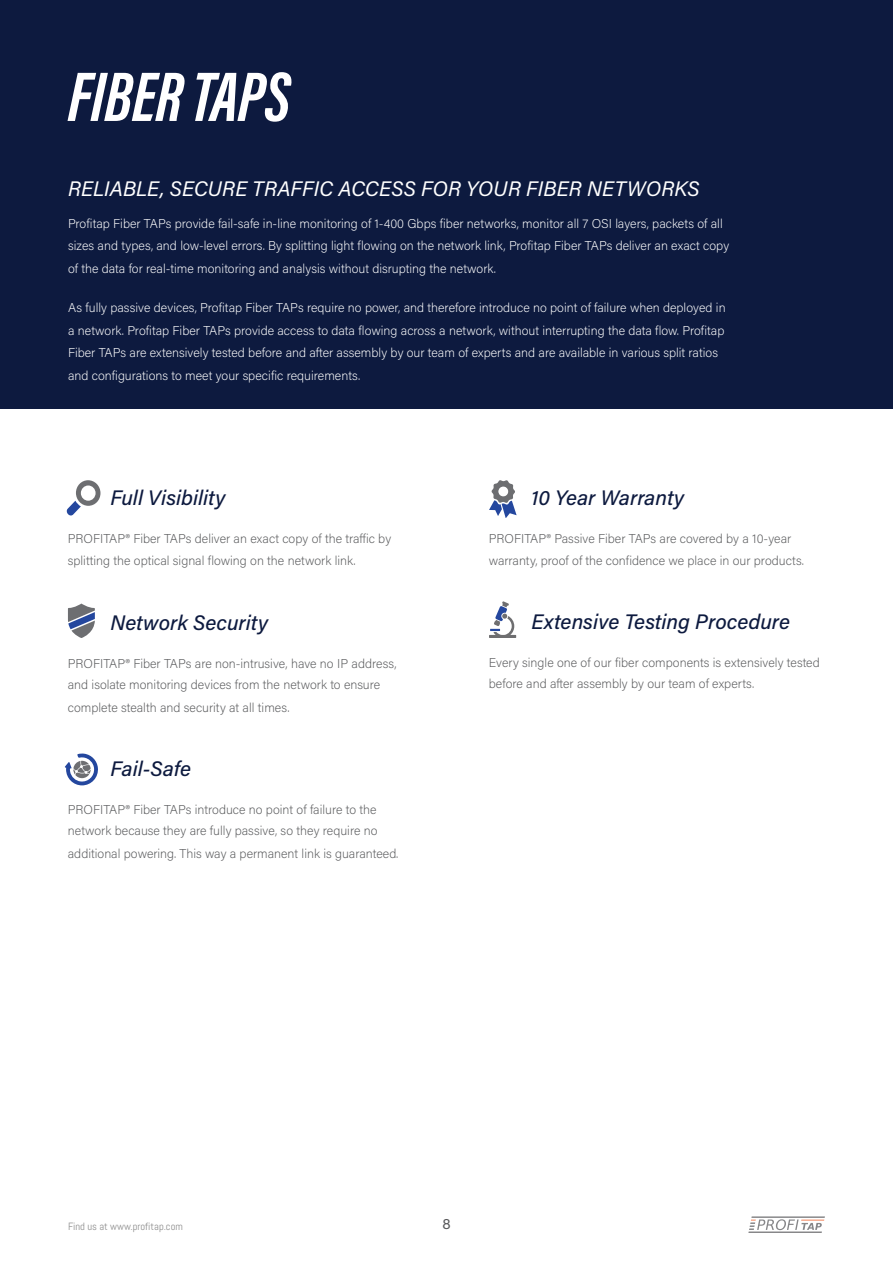
<style>
.page{position:relative;width:893px;height:1263px;background:#fff}
.page>*{position:absolute;margin:0;border:0;box-sizing:border-box;transform-origin:0 0}
.t1{font:italic 700 72px "Acumin Pro Extra Cond";color:#fff}
.t2{font:italic 500 21px "Acumin Pro";color:#0d1a3f}
.t3{font:italic 21px "Acumin Pro";letter-spacing:.01em;color:#fff}
.t4{font:15px "Acumin Variable Concept";color:#58595b}
.t5{font:200 12.75px/22.5px "Acumin Pro";color:#fff}
.t6{font:200 12.75px/21px "Acumin Pro";color:#58595b}
.t7{font:10.5px "Abel";color:#8c8c8c}
</style>
<div class="page">
<hr style="left:751px;top:1216px;width:74px;height:2px;background:#121217">
<hr style="left:748px;top:1231px;width:74px;height:2px;background:#121217">
<svg style="left:749px;top:1219px;width:73px;height:11px"></svg>
<hr style="left:801px;top:1219px;width:23px;height:2px;background:#f05921">
<div style="left:0;top:0;width:893px;height:408px;background:#0d1a3f"></div>
<svg style="left:489px;top:480px;width:28px;height:38px"></svg>
<div style="left:499px;top:487px;width:9px;height:9px;background:#e2e3e3;border-radius:50%"></div>
<div style="left:498px;top:487px;width:10px;height:9px;background:#fff;border-radius:50%"></div>
<svg style="left:68px;top:604px;width:27px;height:34px"></svg>
<svg style="left:66px;top:480px;width:35px;height:36px"></svg>
<svg style="left:65px;top:753px;width:33px;height:32px"></svg>
<svg style="left:489px;top:601px;width:27px;height:37px"></svg>
<h1 class="t1" style="left:68px;top:52px;width:224px">FIBER TAPS</h1>
<h2 class="t3" style="left:68px;top:174px;width:633px">RELIABLE, SECURE TRAFFIC ACCESS FOR YOUR FIBER NETWORKS</h2>
<p class="t5" style="left:68px;top:211px;width:663px">Profitap Fiber TAPs provide fail-safe in-line monitoring of 1-400 Gbps fiber networks, monitor all 7 OSI layers, packets of all sizes and types, and low-level errors. By splitting light flowing on the network link, Profitap Fiber TAPs deliver an exact copy of the data for real-time monitoring and analysis without disrupting the network.</p>
<p class="t5" style="left:68px;top:296px;width:659px">As fully passive devices, Profitap Fiber TAPs require no power, and therefore introduce no point of failure when deployed in a network. Profitap Fiber TAPs provide access to data flowing across a network, without interrupting the data flow. Profitap Fiber TAPs are extensively tested before and after assembly by our team of experts and are available in various split ratios and configurations to meet your specific requirements.</p>
<h2 class="t2" style="left:110px;top:483px;width:117px">Full Visibility</h2>
<p class="t6" style="left:68px;top:527px;width:325px;line-height:22.5px">PROFITAP® Fiber TAPs deliver an exact copy of the traffic by splitting the optical signal flowing on the network link.</p>
<h2 class="t2" style="left:110px;top:608px;width:159px">Network Security</h2>
<p class="t6" style="left:68px;top:653px;width:330px">PROFITAP® Fiber TAPs are non-intrusive, have no IP address, and isolate monitoring devices from the network to ensure</p>
<p class="t6" style="left:68px;top:696px;width:223px">complete stealth and security at all times.</p>
<h2 class="t2" style="left:110px;top:754px;width:82px">Fail-Safe</h2>
<p class="t6" style="left:68px;top:799px;width:311px">PROFITAP® Fiber TAPs introduce no point of failure to the network because they are fully passive, so they require no</p>
<p class="t6" style="left:68px;top:842px;width:332px">additional powering. This way a permanent link is guaranteed.</p>
<h2 class="t2" style="left:531px;top:483px;width:155px">10 Year Warranty</h2>
<p class="t6" style="left:489px;top:527px;width:317px;line-height:22.5px">PROFITAP® Passive Fiber TAPs are covered by a 10-year warranty, proof of the confidence we place in our products.</p>
<h2 class="t2" style="left:531px;top:607px;width:260px">Extensive Testing Procedure</h2>
<p class="t6" style="left:489px;top:651px;width:332px">Every single one of our fiber components is extensively tested before and after assembly by our team of experts.</p>
<p class="t7" style="left:68px;top:1219px;width:116px">Find us at www.profitap.com</p>
<p class="t4" style="left:442px;top:1213px;width:10px">8</p>
</div>
